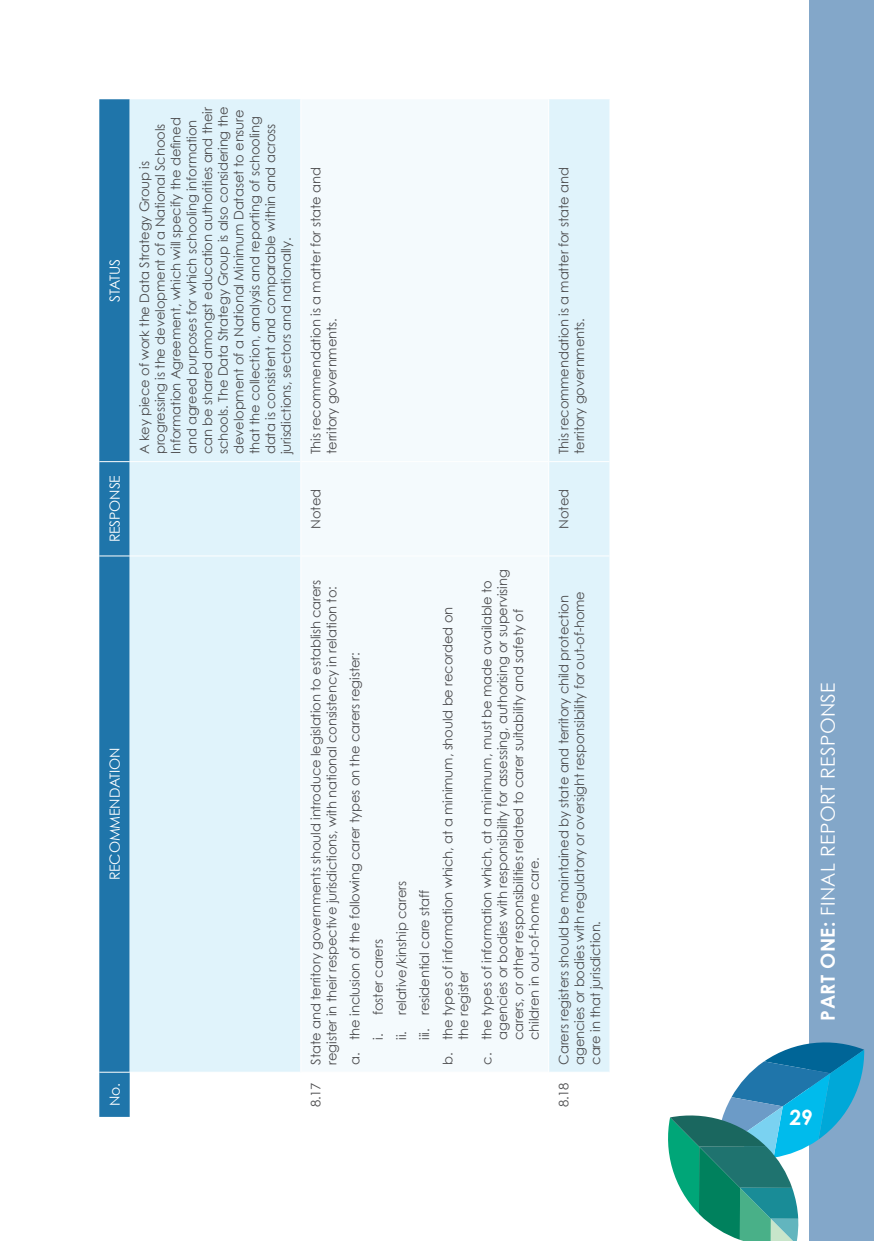
<style>
.page{position:relative;width:874px;height:1241px;background:#fff}
.page>*{position:absolute;margin:0;border:0;box-sizing:border-box;transform-origin:0 0}
.t1{font:700 21px "Century Gothic";color:#fff}
.t2{font:19.25px "Century Gothic";letter-spacing:.02em;color:#fff}
.Header_text{font:14px "Century Gothic";letter-spacing:-.01em;color:#fff}
.Table_text{font:13.12px/15.8px "Century Gothic";letter-spacing:-.01em;color:#4d4d4f}
.s1{font-weight:700}
</style>
<div class="page">
<div style="left:809px;top:0;width:64px;height:1240px;background:#83a7c9"></div>
<svg style="left:668px;top:1042px;width:196px;height:198px"></svg>
<div style="left:99px;top:99px;width:31px;height:1017px;background:#1f75aa"></div>
<div style="left:130px;top:99px;width:479px;height:972px;background:#e0f3fb"></div>
<div style="left:301px;top:99px;width:247px;height:972px;background:#f4fafd"></div>
<hr style="left:99px;top:1071px;width:31px;height:1px;background:#fff">
<hr style="left:130px;top:555px;width:170px;height:1px;background:#fff">
<hr style="left:130px;top:461px;width:170px;height:1px;background:#fff">
<hr style="left:300px;top:556px;width:1px;height:515px;background:#fff">
<hr style="left:300px;top:461px;width:1px;height:95px;background:#fff">
<hr style="left:301px;top:555px;width:247px;height:1px;background:#fff">
<hr style="left:300px;top:99px;width:1px;height:362px;background:#fff">
<hr style="left:301px;top:461px;width:247px;height:1px;background:#fff">
<hr style="left:548px;top:556px;width:1px;height:515px;background:#fff">
<hr style="left:548px;top:461px;width:1px;height:95px;background:#fff">
<hr style="left:549px;top:555px;width:60px;height:1px;background:#fff">
<hr style="left:548px;top:99px;width:1px;height:362px;background:#fff">
<hr style="left:549px;top:461px;width:60px;height:1px;background:#fff">
<hr style="left:99px;top:555px;width:31px;height:1px;background:#fff">
<hr style="left:99px;top:461px;width:31px;height:1px;background:#fff">
<p class="Header_text" style="left:106px;top:301px;width:44px;rotate:-90deg">STATUS</p>
<p class="Header_text" style="left:106px;top:542px;width:69px;rotate:-90deg">RESPONSE</p>
<p class="Header_text" style="left:106px;top:880px;width:134px;rotate:-90deg">RECOMMENDATION</p>
<p class="Header_text" style="left:106px;top:1106px;width:25px;rotate:-90deg">No.</p>
<p class="Table_text" style="left:136px;top:454px;width:349px;rotate:-90deg">A key piece of work the Data Strategy Group is progressing is the development of a National Schools Information Agreement, which will specify the defined and agreed purposes for which schooling information can be shared amongst education authorities and their schools. The Data Strategy Group is also considering the development of a National Minimum Dataset to ensure that the collection, analysis and reporting of schooling data is consistent and comparable within and across jurisdictions, sectors and nationally.</p>
<p class="Table_text" style="left:308px;top:454px;width:288px;rotate:-90deg">This recommendation is a matter for state and territory governments.</p>
<p class="Table_text" style="left:308px;top:528px;width:41px;rotate:-90deg">Noted</p>
<p class="Table_text" style="left:308px;top:1064px;width:486px;rotate:-90deg">State and territory governments should introduce legislation to establish carers register in their respective jurisdictions, with national consistency in relation to:</p>
<p class="Table_text" style="left:308px;top:1107px;width:27px;rotate:-90deg">8.17</p>
<p class="Table_text" style="left:346px;top:1064px;width:414px;rotate:-90deg">a. the inclusion of the following carer types on the carers register:</p>
<p class="Table_text" style="left:370px;top:1039px;width:102px;rotate:-90deg">i. foster carers</p>
<p class="Table_text" style="left:393px;top:1039px;width:161px;rotate:-90deg">ii. relative/kinship carers</p>
<p class="Table_text" style="left:416px;top:1039px;width:152px;rotate:-90deg">iii. residential care staff</p>
<p class="Table_text" style="left:439px;top:1039px;width:434px;text-indent:-25px;rotate:-90deg">b. the types of information which, at a minimum, should be recorded on the register</p>
<p class="Table_text" style="left:478px;top:1039px;width:472px;text-indent:-25px;rotate:-90deg">c. the types of information which, at a minimum, must be made available to agencies or bodies with responsibility for assessing, authorising or supervising carers, or other responsibilities related to carer suitability and safety of children in out-of-home care.</p>
<p class="Table_text" style="left:555px;top:454px;width:288px;rotate:-90deg">This recommendation is a matter for state and territory governments.</p>
<p class="Table_text" style="left:555px;top:528px;width:41px;rotate:-90deg">Noted</p>
<p class="Table_text" style="left:555px;top:1064px;width:475px;rotate:-90deg">Carers registers should be maintained by state and territory child protection agencies or bodies with regulatory or oversight responsibility for out-of-home care in that jurisdiction.</p>
<p class="Table_text" style="left:555px;top:1107px;width:27px;rotate:-90deg">8.18</p>
<h2 class="t2" style="left:815px;top:1020px;width:340px;rotate:-90deg"><span class="s1">PART ONE:</span> FINAL REPORT RESPONSE</h2>
<h1 class="t1" style="left:789px;top:1103px;width:25px">29</h1>
</div>
